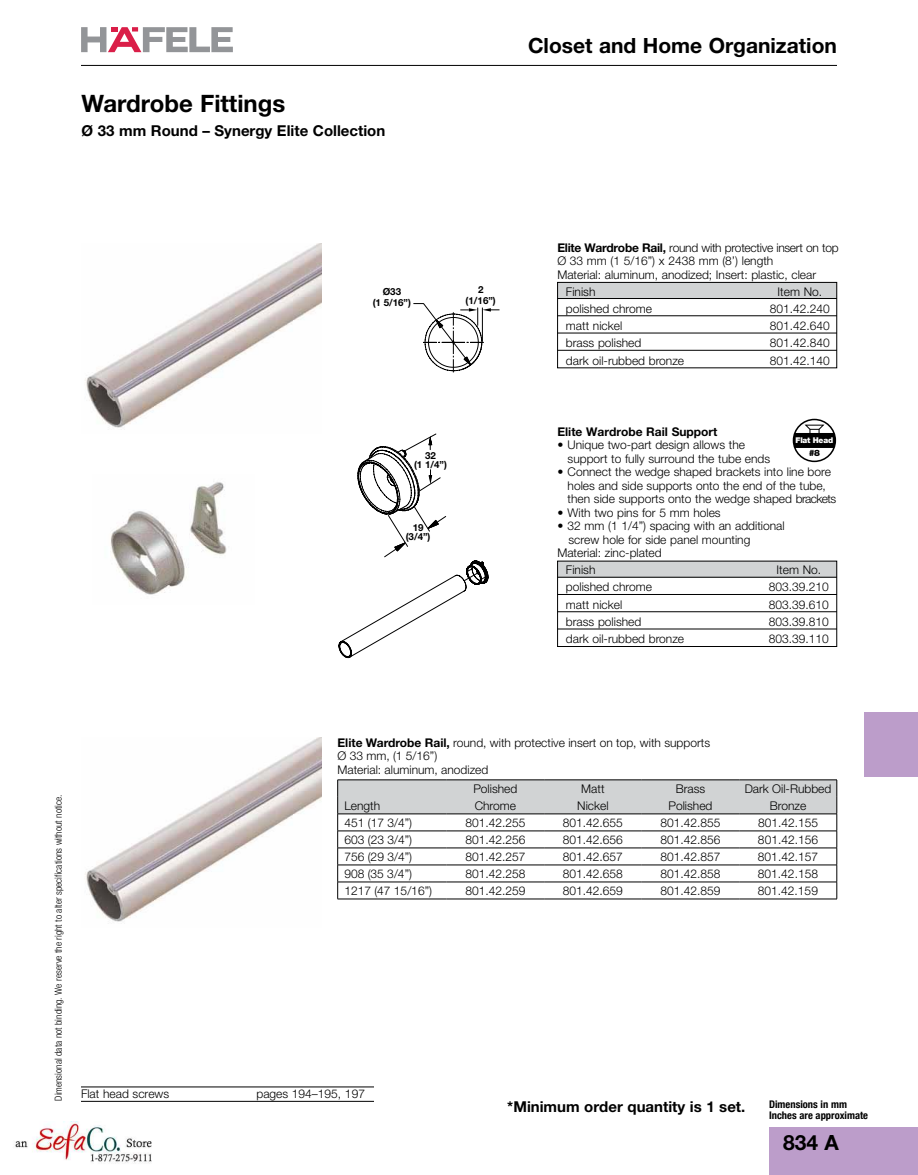
<style>
.page{position:relative;width:918px;height:1175px;background:#fff}
.page>*{position:absolute;margin:0;border:0;box-sizing:border-box;transform-origin:0 0}
.t1{font:700 24px "Helvetica Neue";color:#000}
.t2{font:700 21px "Helvetica Neue";color:#000}
.t3{font:700 15px "Helvetica Neue";color:#000}
.t4{font:300 12px/13.5px "Helvetica Neue";color:#000}
.t5{font:700 12px "Helvetica Neue";color:#000}
.t6{font:700 condensed 10.5px/10.5px "Helvetica Neue";color:#000}
.t7{font:300 condensed 9.75px "Helvetica Neue";color:#000}
.t8{font:700 9.75px/10.5px "Helvetica Neue";color:#000;text-align:center}
.t9{font:900 8.85px "Helvetica Neue";color:#000}
.t10{font:900 7.95px "Helvetica Neue";letter-spacing:-.025em;color:#fff}
.s1{font-weight:700}
</style>
<div class="page">
<svg style="left:792px;top:418px;width:45px;height:44px"></svg>
<svg style="left:793px;top:424px;width:42px;height:23px"></svg>
<div style="left:793px;top:419px;width:43px;height:43px;border:2px solid #000;border-radius:50%"></div>
<hr style="left:795px;top:433px;width:39px;height:2px;background:#000">
<hr style="left:795px;top:446px;width:39px;height:2px;background:#000">
<div style="left:770px;top:1127px;width:148px;height:47px;background:#bc9dca"></div>
<hr style="left:81px;top:65px;width:756px;height:1px;background:#000">
<svg style="left:81px;top:27px;width:152px;height:25px"></svg>
<div style="left:864px;top:712px;width:54px;height:65px;background:#bc9dca"></div>
<div style="left:558px;top:282px;width:279px;height:17px;background:#d1d3d4"></div>
<hr style="left:557px;top:298px;width:280px;height:1px;background:#000">
<hr style="left:557px;top:315px;width:280px;height:1px;background:#000">
<hr style="left:557px;top:333px;width:280px;height:1px;background:#000">
<hr style="left:557px;top:350px;width:280px;height:1px;background:#000">
<div style="left:557px;top:282px;width:280px;height:86px;border:1px solid #000"></div>
<div style="left:558px;top:561px;width:279px;height:16px;background:#d1d3d4"></div>
<hr style="left:557px;top:577px;width:280px;height:1px;background:#000">
<hr style="left:557px;top:594px;width:280px;height:1px;background:#000">
<hr style="left:557px;top:611px;width:280px;height:1px;background:#000">
<hr style="left:557px;top:628px;width:280px;height:1px;background:#000">
<hr style="left:81px;top:1086px;width:293px;height:1px;background:#000">
<hr style="left:81px;top:1101px;width:293px;height:1px;background:#000">
<img style="left:85px;top:737px;width:237px;height:185px">
<img style="left:85px;top:243px;width:237px;height:185px">
<img style="left:110px;top:482px;width:117px;height:113px">
<svg style="left:413px;top:303px;width:87px;height:69px"></svg>
<svg style="left:338px;top:434px;width:150px;height:224px"></svg>
<hr style="left:338px;top:779px;width:109px;height:1px;background:#000">
<hr style="left:447px;top:779px;width:97px;height:1px;background:#000">
<hr style="left:544px;top:779px;width:98px;height:1px;background:#000">
<hr style="left:642px;top:779px;width:97px;height:1px;background:#000">
<hr style="left:739px;top:779px;width:98px;height:1px;background:#000">
<svg style="left:337px;top:780px;width:501px;height:118px"></svg>
<hr style="left:338px;top:898px;width:109px;height:1px;background:#000">
<hr style="left:447px;top:898px;width:97px;height:1px;background:#000">
<hr style="left:544px;top:898px;width:98px;height:1px;background:#000">
<hr style="left:642px;top:898px;width:97px;height:1px;background:#000">
<hr style="left:739px;top:898px;width:98px;height:1px;background:#000">
<img style="left:15px;top:1121px;width:137px;height:42px">
<h1 class="t1" style="left:82px;top:89px;width:205px">Wardrobe Fittings</h1>
<p class="t3" style="left:82px;top:121px;width:305px">Ø 33 mm Round – Synergy Elite Collection</p>
<h2 class="t2" style="left:528px;top:33px;width:310px">Closet and Home Organization</h2>
<p class="t8" style="left:373px;top:286px;width:40px">Ø33<br>(1 5/16”)</p>
<p class="t8" style="left:466px;top:284px;width:32px">2 (1/16”)</p>
<p class="t8" style="left:414px;top:450px;width:34px;line-height:9px">32<br>(1 1/4”)</p>
<p class="t8" style="left:406px;top:523px;width:26px;line-height:9px">19 (3/4”)</p>
<p class="t4" style="left:557px;top:240px;width:283px"><span class="s1">Elite Wardrobe Rail,</span> round with protective insert on top<br>Ø 33 mm (1 5/16”) x 2438 mm (8’) length<br>Material: aluminum, anodized; Insert: plastic, clear</p>
<p class="t4" style="left:566px;top:284px;width:31px">Finish</p>
<p class="t4" style="left:778px;top:284px;width:46px">Item No.</p>
<p class="t4" style="left:566px;top:301px;width:88px">polished chrome</p>
<p class="t4" style="left:770px;top:301px;width:62px">801.42.240</p>
<p class="t4" style="left:566px;top:319px;width:58px">matt nickel</p>
<p class="t4" style="left:770px;top:319px;width:62px">801.42.640</p>
<p class="t4" style="left:566px;top:336px;width:77px">brass polished</p>
<p class="t4" style="left:770px;top:336px;width:62px">801.42.840</p>
<p class="t4" style="left:566px;top:353px;width:120px">dark oil-rubbed bronze</p>
<p class="t4" style="left:770px;top:353px;width:62px">801.42.140</p>
<p class="t5" style="left:557px;top:424px;width:162px">Elite Wardrobe Rail Support</p>
<p class="t4" style="left:568px;top:438px;width:204px;text-indent:-10px">• Unique two-part design allows the support to fully surround the tube ends</p>
<p class="t4" style="left:568px;top:465px;width:270px;text-indent:-10px">• Connect the wedge shaped brackets into line bore holes and side supports onto the end of the tube, then side supports onto the wedge shaped brackets</p>
<p class="t4" style="left:557px;top:505px;width:165px">• With two pins for 5 mm holes</p>
<p class="t4" style="left:557px;top:519px;width:229px">• 32 mm (1 1/4”) spacing with an additional</p>
<p class="t4" style="left:568px;top:532px;width:183px">screw hole for side panel mounting</p>
<p class="t4" style="left:557px;top:546px;width:106px">Material: zinc-plated</p>
<p class="t4" style="left:566px;top:563px;width:31px">Finish</p>
<p class="t4" style="left:777px;top:563px;width:46px">Item No.</p>
<p class="t4" style="left:566px;top:580px;width:88px">polished chrome</p>
<p class="t4" style="left:769px;top:580px;width:62px">803.39.210</p>
<p class="t4" style="left:566px;top:597px;width:58px">matt nickel</p>
<p class="t4" style="left:769px;top:597px;width:62px">803.39.610</p>
<p class="t4" style="left:566px;top:614px;width:77px">brass polished</p>
<p class="t4" style="left:769px;top:614px;width:62px">803.39.810</p>
<p class="t4" style="left:566px;top:632px;width:120px">dark oil-rubbed bronze</p>
<p class="t4" style="left:769px;top:632px;width:62px">803.39.110</p>
<p class="t10" style="left:796px;top:435px;width:39px">Flat Head</p>
<p class="t9" style="left:809px;top:447px;width:13px">#8</p>
<p class="t7" style="left:53px;top:1100px;width:307px;rotate:-90deg">Dimensional data not binding. We reserve the right to alter specifications without notice.</p>
<p class="t4" style="left:338px;top:735px;width:374px"><span class="s1">Elite Wardrobe Rail,</span> round, with protective insert on top, with supports<br>Ø 33 mm, (1 5/16”)<br>Material: aluminum, anodized</p>
<p class="t4" style="left:473px;top:781px;width:46px">Polished</p>
<p class="t4" style="left:581px;top:781px;width:25px">Matt</p>
<p class="t4" style="left:676px;top:781px;width:31px">Brass</p>
<p class="t4" style="left:745px;top:781px;width:88px">Dark Oil-Rubbed</p>
<p class="t4" style="left:344px;top:798px;width:37px">Length</p>
<p class="t4" style="left:475px;top:798px;width:43px">Chrome</p>
<p class="t4" style="left:577px;top:798px;width:33px">Nickel</p>
<p class="t4" style="left:669px;top:798px;width:46px">Polished</p>
<p class="t4" style="left:770px;top:798px;width:38px">Bronze</p>
<p class="t4" style="left:344px;top:815px;width:69px">451 (17 3/4”)</p>
<p class="t4" style="left:465px;top:815px;width:62px">801.42.255</p>
<p class="t4" style="left:563px;top:815px;width:62px">801.42.655</p>
<p class="t4" style="left:660px;top:815px;width:62px">801.42.855</p>
<p class="t4" style="left:758px;top:815px;width:62px">801.42.155</p>
<p class="t4" style="left:344px;top:832px;width:69px">603 (23 3/4”)</p>
<p class="t4" style="left:465px;top:832px;width:62px">801.42.256</p>
<p class="t4" style="left:563px;top:832px;width:62px">801.42.656</p>
<p class="t4" style="left:660px;top:832px;width:62px">801.42.856</p>
<p class="t4" style="left:758px;top:832px;width:62px">801.42.156</p>
<p class="t4" style="left:344px;top:849px;width:69px">756 (29 3/4”)</p>
<p class="t4" style="left:465px;top:849px;width:62px">801.42.257</p>
<p class="t4" style="left:563px;top:849px;width:62px">801.42.657</p>
<p class="t4" style="left:660px;top:849px;width:62px">801.42.857</p>
<p class="t4" style="left:758px;top:849px;width:62px">801.42.157</p>
<p class="t4" style="left:344px;top:867px;width:69px">908 (35 3/4”)</p>
<p class="t4" style="left:465px;top:867px;width:62px">801.42.258</p>
<p class="t4" style="left:563px;top:867px;width:62px">801.42.658</p>
<p class="t4" style="left:660px;top:867px;width:62px">801.42.858</p>
<p class="t4" style="left:758px;top:867px;width:62px">801.42.158</p>
<p class="t4" style="left:344px;top:884px;width:89px">1217 (47 15/16”)</p>
<p class="t4" style="left:465px;top:884px;width:62px">801.42.259</p>
<p class="t4" style="left:563px;top:884px;width:62px">801.42.659</p>
<p class="t4" style="left:660px;top:884px;width:62px">801.42.859</p>
<p class="t4" style="left:758px;top:884px;width:62px">801.42.159</p>
<p class="t4" style="left:81px;top:1087px;width:90px">Flat head screws</p>
<p class="t4" style="left:256px;top:1087px;width:110px">pages 194–195, 197</p>
<p class="t3" style="left:507px;top:1097px;width:240px">*Minimum order quantity is 1 set.</p>
<p class="t6" style="left:769px;top:1099px;width:100px">Dimensions in mm<br>Inches are approximate</p>
<h2 class="t2" style="left:783px;top:1129px;width:57px">834 A</h2>
</div>
